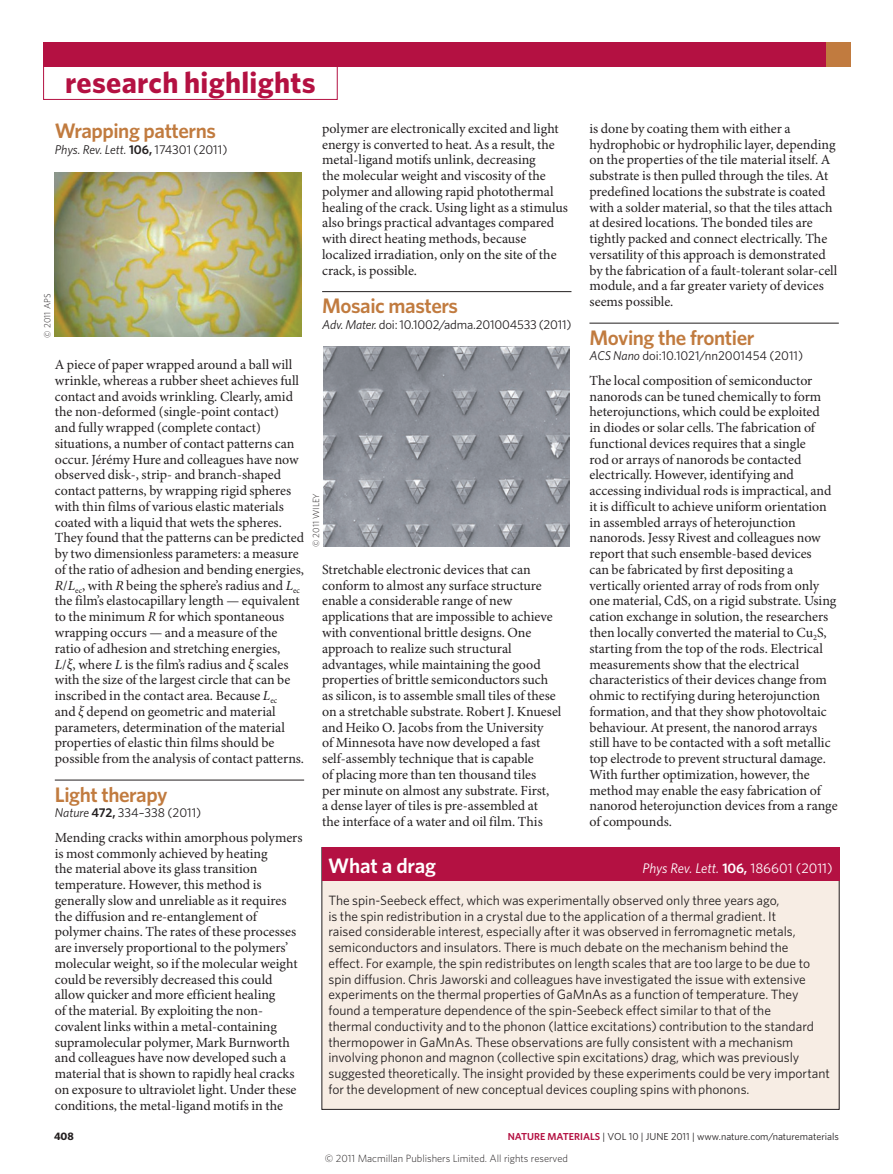
<style>
.page{position:relative;width:893px;height:1174px;background:#fff}
.page>*{position:absolute;margin:0;border:0;box-sizing:border-box;transform-origin:0 0}
.t1{font:700 30px "Whitney";letter-spacing:.01em;color:#b41142}
.Title_w_rule{font:600 21px "Whitney";letter-spacing:-.02em;color:#c17b3f}
.Title{font:600 21px "Whitney";letter-spacing:-.02em;color:#c17b3f}
.RH_box_title{font:600 21px "Whitney";letter-spacing:-.01em;color:#fff}
.Body_first{font:13.95px/15.8px "Minion Pro";color:#231f20}
.RH_box_title-2{font:italic 13.95px "Whitney";letter-spacing:-.01em;color:#fff}
.Box_body_first{font:13.5px/15.8px "Whitney";color:#231f20}
.Journal_DOI_ref{font:12.75px "Whitney";letter-spacing:-.005em;color:#231f20}
.Journal_DOI_ref-2{font:italic 12.75px "Whitney";letter-spacing:-.01em;color:#231f20}
.t2{font:700 10.8px "Whitney";color:#231f20}
.t3{font:300 10.5px "Whitney";color:#231f20}
.t4{font:10.2px "Whitney";color:#231f20}
.Title-2{font:300 9px "Whitney";color:#231f20}
.Picture_credit{font:300 9px "Whitney";color:#231f20}
.s1{font-weight:600;font-style:normal}
.s2{font-style:normal}
.s3{font-style:italic}
.s4{font-style:italic;font-size:14.25px}
.s5{font-weight:600}
.s6{font-weight:600;color:#b41142}
</style>
<div class="page">
<div style="left:43px;top:66px;width:295px;height:34px;border:1px solid #b41142"></div>
<div style="left:43px;top:43px;width:806px;height:24px;background:#b41142"></div>
<div style="left:826px;top:43px;width:24px;height:24px;background:#c17b3f"></div>
<hr style="left:55px;top:780px;width:249px;height:1px;background:#231f20">
<hr style="left:322px;top:291px;width:249px;height:1px;background:#231f20">
<hr style="left:589px;top:323px;width:250px;height:1px;background:#231f20">
<img style="left:323px;top:347px;width:247px;height:199px">
<div style="left:322px;top:847px;width:517px;height:262px;background:#f7ede4"></div>
<div style="left:322px;top:847px;width:517px;height:34px;background:#b41142"></div>
<img style="left:55px;top:172px;width:246px;height:164px">
<p class="t1" style="left:65px;top:62px;width:252px">research highlights</p>
<p class="Title" style="left:55px;top:117px;width:163px">Wrapping patterns</p>
<p class="Journal_DOI_ref-2" style="left:55px;top:141px;width:174px">Phys. Rev. Lett. <span class="s1">106,</span> <span class="s2">174301 (2011)</span></p>
<p class="Body_first" style="left:322px;top:121px;width:247px">polymer are electronically excited and light energy is converted to heat. As a result, the metal-ligand motifs unlink, decreasing<br>the molecular weight and viscosity of the polymer and allowing rapid photothermal healing of the crack. Using light as a stimulus also brings practical advantages compared with direct heating methods, because localized irradiation, only on the site of the crack, is possible.</p>
<p class="Title_w_rule" style="left:322px;top:292px;width:137px">Mosaic masters</p>
<p class="Journal_DOI_ref" style="left:322px;top:316px;width:251px"><span class="s3">Adv. Mater.</span> doi: 10.1002/adma.201004533 (2011)</p>
<p class="Body_first" style="left:589px;top:121px;width:249px">is done by coating them with either a hydrophobic or hydrophilic layer, depending on the properties of the tile material itself. A substrate is then pulled through the tiles. At predefined locations the substrate is coated with a solder material, so that the tiles attach at desired locations. The bonded tiles are tightly packed and connect electrically. The versatility of this approach is demonstrated by the fabrication of a fault-tolerant solar-cell module, and a far greater variety of devices seems possible.</p>
<p class="Title_w_rule" style="left:589px;top:323px;width:167px">Moving the frontier</p>
<p class="Journal_DOI_ref" style="left:589px;top:347px;width:215px"><span class="s3">ACS Nano</span> doi:10.1021/nn2001454 (2011)</p>
<p class="Body_first" style="left:589px;top:373px;width:250px">The local composition of semiconductor nanorods can be tuned chemically to form heterojunctions, which could be exploited<br>in diodes or solar cells. The fabrication of functional devices requires that a single<br>rod or arrays of nanorods be contacted electrically. However, identifying and accessing individual rods is impractical, and it is difficult to achieve uniform orientation in assembled arrays of heterojunction nanorods. Jessy Rivest and colleagues now report that such ensemble-based devices<br>can be fabricated by first depositing a vertically oriented array of rods from only one material, CdS, on a rigid substrate. Using cation exchange in solution, the researchers then locally converted the material to Cu<sub>2</sub>S, starting from the top of the rods. Electrical measurements show that the electrical characteristics of their devices change from ohmic to rectifying during heterojunction formation, and that they show photovoltaic behaviour. At present, the nanorod arrays still have to be contacted with a soft metallic top electrode to prevent structural damage.<br>With further optimization, however, the method may enable the easy fabrication of nanorod heterojunction devices from a range of compounds.</p>
<p class="Picture_credit" style="left:41px;top:337px;width:45px;rotate:-90deg">© 2011 APS</p>
<p class="Body_first" style="left:55px;top:357px;width:251px">A piece of paper wrapped around a ball will wrinkle, whereas a rubber sheet achieves full contact and avoids wrinkling. Clearly, amid the non-deformed (single-point contact)<br>and fully wrapped (complete contact) situations, a number of contact patterns can occur. Jérémy Hure and colleagues have now observed disk-, strip- and branch-shaped contact patterns, by wrapping rigid spheres with thin films of various elastic materials coated with a liquid that wets the spheres.<br>They found that the patterns can be predicted by two dimensionless parameters: a measure of the ratio of adhesion and bending energies, <span class="s3">R</span>/<span class="s3">L</span><sub>ec</sub>, with <span class="s3">R</span> being the sphere’s radius and <span class="s3">L</span><sub>ec </sub>the film’s elastocapillary length — equivalent to the minimum <span class="s3">R</span> for which spontaneous wrapping occurs — and a measure of the ratio of adhesion and stretching energies, <span class="s3">L</span>/<span class="s4">ξ</span>, where <span class="s3">L</span> is the film’s radius and <span class="s4">ξ</span> scales with the size of the largest circle that can be inscribed in the contact area. Because <span class="s3">L</span><sub>ec<br></sub>and <span class="s4">ξ</span> depend on geometric and material parameters, determination of the material properties of elastic thin films should be possible from the analysis of contact patterns.</p>
<p class="Title_w_rule" style="left:55px;top:780px;width:114px">Light therapy</p>
<p class="Journal_DOI_ref" style="left:55px;top:804px;width:148px"><span class="s3">Nature</span> <span class="s5">472,</span> 334–338 (2011)</p>
<p class="Body_first" style="left:55px;top:830px;width:249px">Mending cracks within amorphous polymers is most commonly achieved by heating<br>the material above its glass transition temperature. However, this method is generally slow and unreliable as it requires the diffusion and re-entanglement of polymer chains. The rates of these processes are inversely proportional to the polymers’ molecular weight, so if the molecular weight could be reversibly decreased this could allow quicker and more efficient healing<br>of the material. By exploiting the non&shy;covalent links within a metal-containing supramolecular polymer, Mark Burnworth and colleagues have now developed such a material that is shown to rapidly heal cracks on exposure to ultraviolet light. Under these conditions, the metal-ligand motifs in the</p>
<p class="Title-2" style="left:310px;top:547px;width:56px;rotate:-90deg">© 2011 WILEY</p>
<p class="Body_first" style="left:322px;top:562px;width:241px">Stretchable electronic devices that can conform to almost any surface structure enable a considerable range of new applications that are impossible to achieve with conventional brittle designs. One approach to realize such structural advantages, while maintaining the good properties of brittle semiconductors such as silicon, is to assemble small tiles of these on a stretchable substrate. Robert J. Knuesel and Heiko O. Jacobs from the University<br>of Minnesota have now developed a fast self-assembly technique that is capable<br>of placing more than ten thousand tiles<br>per minute on almost any substrate. First,<br>a dense layer of tiles is pre-assembled at<br>the interface of a water and oil film. This</p>
<p class="RH_box_title" style="left:328px;top:851px;width:109px">What a drag</p>
<p class="RH_box_title-2" style="left:642px;top:858px;width:192px">Phys Rev. Lett. <span class="s1">106,</span> <span class="s2">186601 (2011)</span></p>
<p class="Box_body_first" style="left:328px;top:892px;width:503px">The spin-Seebeck effect, which was experimentally observed only three years ago,<br>is the spin redistribution in a crystal due to the application of a thermal gradient. It<br>raised considerable interest, especially after it was observed in ferromagnetic metals, semiconductors and insulators. There is much debate on the mechanism behind the<br>effect. For example, the spin redistributes on length scales that are too large to be due to spin diffusion. Chris Jaworski and colleagues have investigated the issue with extensive experiments on the thermal properties of GaMnAs as a function of temperature. They found a temperature dependence of the spin-Seebeck effect similar to that of the<br>thermal conductivity and to the phonon (lattice excitations) contribution to the standard thermopower in GaMnAs. These observations are fully consistent with a mechanism involving phonon and magnon (collective spin excitations) drag, which was previously suggested theoretically. The insight provided by these experiments could be very important for the development of new conceptual devices coupling spins with phonons.</p>
<p class="t2" style="left:54px;top:1129px;width:21px">408</p>
<p class="t4" style="left:508px;top:1129px;width:333px"><span class="s6">NATURE MATERIALS</span> | VOL 10 | JUNE 2011 | www.nature.com/naturematerials</p>
<p class="t3" style="left:325px;top:1151px;width:245px">© 2011 Macmillan Publishers Limited. All rights reserved</p>
</div>
